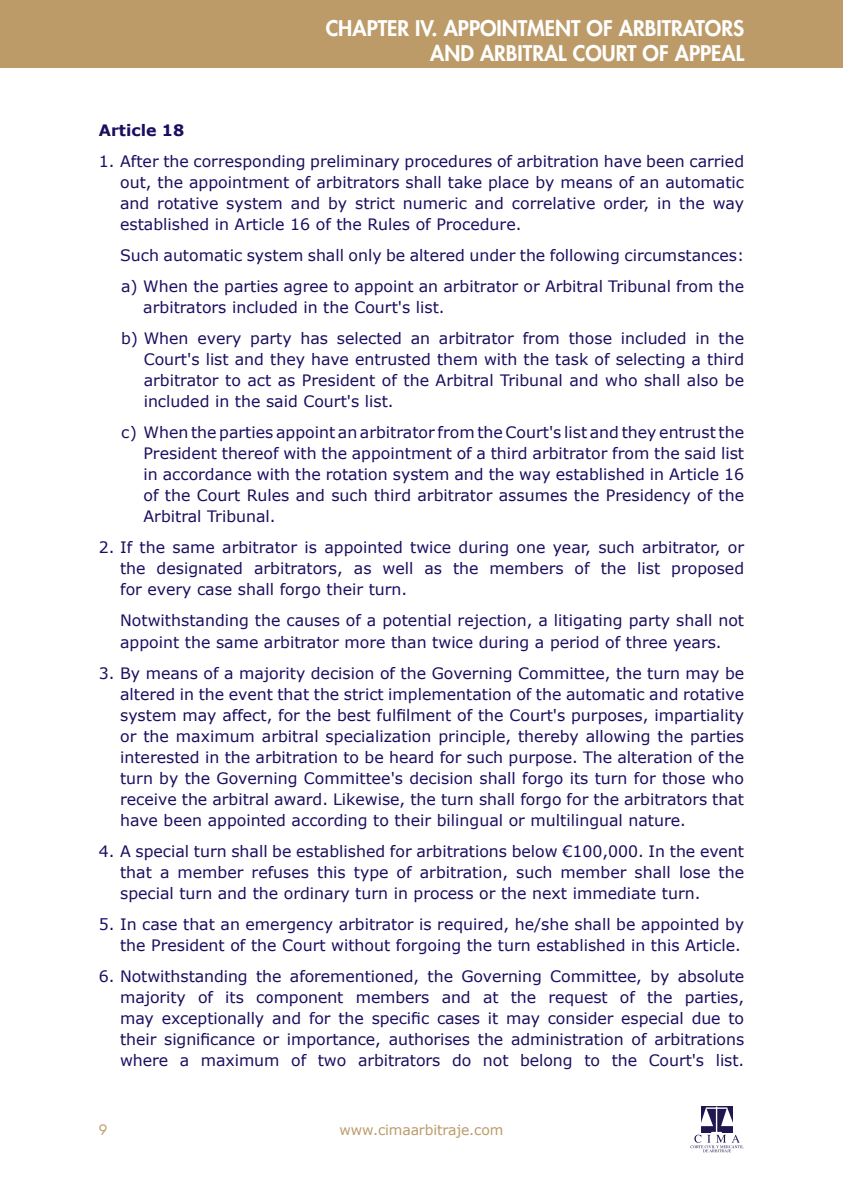
<style>
.page{position:relative;width:843px;height:1190px;background:#fff}
.page>*{position:absolute;margin:0;border:0;box-sizing:border-box;transform-origin:0 0}
.TXT_CABECERA{font:800 21px/25.2px "Futura Std";color:#fff;text-align:right}
.t1{font:15.75px/21px "Verdana";color:#1a0e60;text-align:justify}
.t2{font:700 15.75px "Verdana";color:#1a0e60}
.t3{font:14px "Verdana";letter-spacing:-.01em;color:#bc9b69}
.t4{font:14px "Futura Std";color:#bc9b69}
</style>
<div class="page">
<div style="left:0;top:0;width:842px;height:67px;background:#bc9b69"></div>
<svg style="left:701px;top:1106px;width:31px;height:26px"></svg>
<hr style="left:706px;top:1107px;width:21px;height:2px;background:#fff">
<hr style="left:715px;top:1106px;width:2px;height:27px;background:#fff">
<svg style="left:701px;top:1107px;width:12px;height:19px"></svg>
<svg style="left:721px;top:1107px;width:12px;height:19px"></svg>
<svg style="left:690px;top:1132px;width:53px;height:20px"></svg>
<p class="TXT_CABECERA" style="left:325px;top:15px;width:420px">CHAPTER IV. APPOINTMENT OF ARBITRATORS<br>AND ARBITRAL COURT OF APPEAL</p>
<p class="t2" style="left:99px;top:120px;width:87px">Article 18</p>
<p class="t1" style="left:120px;top:150px;width:625px;text-indent:-21px">1. After the corresponding preliminary procedures of arbitration have been carried out, the appointment of arbitrators shall take place by means of an automatic and rotative system and by strict numeric and correlative order, in the way established in Article 16 of the Rules of Procedure.</p>
<p class="t1" style="left:120px;top:244px;width:625px">Such automatic system shall only be altered under the following circumstances:</p>
<p class="t1" style="left:143px;top:275px;width:602px;text-indent:-22px">a) When the parties agree to appoint an arbitrator or Arbitral Tribunal from the arbitrators included in the Court's list.</p>
<p class="t1" style="left:144px;top:327px;width:602px;text-indent:-23px">b) When every party has selected an arbitrator from those included in the Court's list and they have entrusted them with the task of selecting a third arbitrator to act as President of the Arbitral Tribunal and who shall also be included in the said Court's list.</p>
<p class="t1" style="left:143px;top:421px;width:602px;text-indent:-22px">c) When the parties appoint an arbitrator from the Court's list and they entrust the President thereof with the appointment of a third arbitrator from the said list in accordance with the rotation system and the way established in Article 16 of the Court Rules and such third arbitrator assumes the Presidency of the Arbitral Tribunal.</p>
<p class="t1" style="left:120px;top:536px;width:625px;text-indent:-21px">2. If the same arbitrator is appointed twice during one year, such arbitrator, or the designated arbitrators, as well as the members of the list proposed for every case shall forgo their turn.</p>
<p class="t1" style="left:120px;top:610px;width:625px">Notwithstanding the causes of a potential rejection, a litigating party shall not appoint the same arbitrator more than twice during a period of three years.</p>
<p class="t1" style="left:120px;top:662px;width:625px;text-indent:-21px">3. By means of a majority decision of the Governing Committee, the turn may be altered in the event that the strict implementation of the automatic and rotative system may affect, for the best fulfilment of the Court's purposes, impartiality or the maximum arbitral specialization principle, thereby allowing the parties interested in the arbitration to be heard for such purpose. The alteration of the turn by the Governing Committee's decision shall forgo its turn for those who receive the arbitral award. Likewise, the turn shall forgo for the arbitrators that have been appointed according to their bilingual or multilingual nature.</p>
<p class="t1" style="left:120px;top:840px;width:625px;text-indent:-21px">4. A special turn shall be established for arbitrations below €100,000. In the event that a member refuses this type of arbitration, such member shall lose the special turn and the ordinary turn in process or the next immediate turn.</p>
<p class="t1" style="left:99px;top:913px;width:646px;text-align:right">5. In case that an emergency arbitrator is required, he/she shall be appointed by the President of the Court without forgoing the turn established in this Article.</p>
<p class="t1" style="left:120px;top:965px;width:625px;text-indent:-21px">6. Notwithstanding the aforementioned, the Governing Committee, by absolute majority of its component members and at the request of the parties, may exceptionally and for the specific cases it may consider especial due to their significance or importance, authorises the administration of arbitrations where a maximum of two arbitrators do not belong to the Court's list.</p>
<p class="t4" style="left:99px;top:1121px;width:10px">9</p>
<p class="t3" style="left:339px;top:1120px;width:165px">www.cimaarbitraje.com</p>
</div>
